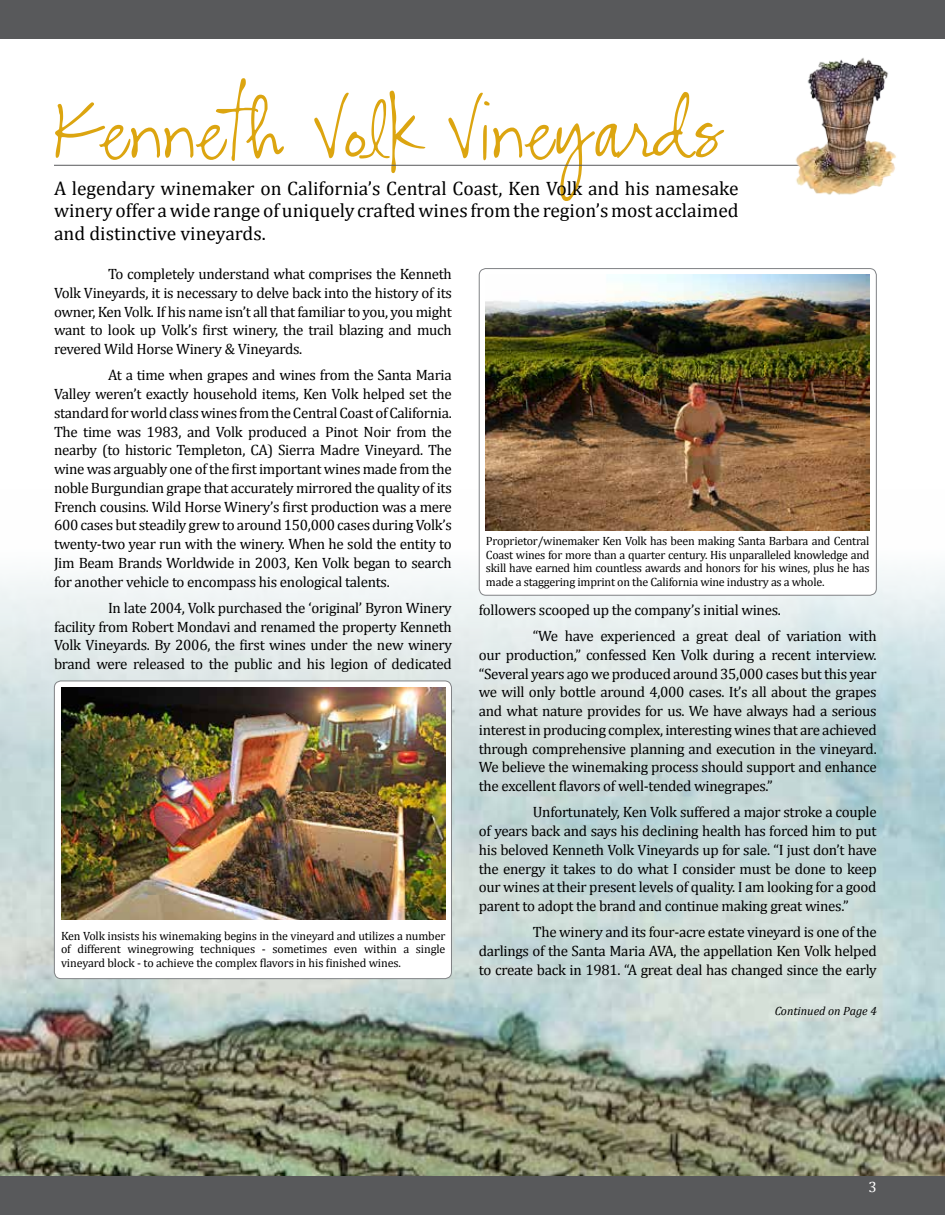
<style>
.page{position:relative;width:945px;height:1215px;background:#fff}
.page>*{position:absolute;margin:0;border:0;box-sizing:border-box;transform-origin:0 0}
.t1{font:79.5px "CK Alis Hand";color:#dca510}
.t2{font:19.5px/22.5px "Cambria";color:#000;text-align:justify}
.t3{font:15px/18.8px "Cambria";letter-spacing:-.02em;color:#000;text-align:justify}
.t4{font:15px "Cambria";color:#fff}
.t5{font:12px/13.5px "Cambria";letter-spacing:-.02em;color:#000;text-align:justify}
.t6{font:italic 12px "Cambria";color:#000}
</style>
<div class="page">
<img style="left:0;top:490px;width:945px;height:686px">
<div style="left:0;top:0;width:945px;height:39px;background:#58595b"></div>
<hr style="left:54px;top:165px;width:758px;height:1px;background:#58595b">
<img style="left:788px;top:58px;width:108px;height:137px">
<div style="left:0;top:1176px;width:945px;height:39px;background:#58595b"></div>
<div style="left:479px;top:269px;width:397px;height:326px;background:#fff;border-radius:7px"></div>
<div style="left:479px;top:268px;width:398px;height:328px;border:1px solid #808285;border-radius:7px"></div>
<img style="left:486px;top:275px;width:384px;height:255px">
<div style="left:54px;top:681px;width:397px;height:298px;background:#fff;border-radius:7px"></div>
<div style="left:54px;top:681px;width:398px;height:298px;border:1px solid #808285;border-radius:7px"></div>
<img style="left:61px;top:687px;width:384px;height:233px">
<h1 class="t1" style="left:54px;top:83px;width:667px">Kenneth Volk Vineyards</h1>
<h2 class="t2" style="left:54px;top:177px;width:686px">A legendary winemaker on California’s Central Coast, Ken Volk and his namesake winery offer a wide range of uniquely crafted wines from the region’s most acclaimed and distinctive vineyards.</h2>
<p class="t3" style="left:54px;top:264px;width:399px;text-indent:54px">To completely understand what comprises the Kenneth Volk Vineyards, it is necessary to delve back into the history of its owner, Ken Volk. If his name isn’t all that familiar to you, you might want to look up Volk’s first winery, the trail blazing and much revered Wild Horse Winery &amp; Vineyards.</p>
<p class="t3" style="left:54px;top:366px;width:399px;text-indent:54px">At a time when grapes and wines from the Santa Maria Valley weren’t exactly household items, Ken Volk helped set the standard for world class wines from the Central Coast of California.<br>The time was 1983, and Volk produced a Pinot Noir from the nearby (to historic Templeton, CA) Sierra Madre Vineyard. The wine was arguably one of the first important wines made from the noble Burgundian grape that accurately mirrored the quality of its French cousins. Wild Horse Winery’s first production was a mere 600 cases but steadily grew to around 150,000 cases during Volk’s twenty-two year run with the winery. When he sold the entity to Jim Beam Brands Worldwide in 2003, Ken Volk began to search for another vehicle to encompass his enological talents.</p>
<p class="t3" style="left:54px;top:598px;width:399px;text-indent:54px">In late 2004, Volk purchased the ‘original’ Byron Winery facility from Robert Mondavi and renamed the property Kenneth Volk Vineyards. By 2006, the first wines under the new winery brand were released to the public and his legion of dedicated</p>
<p class="t3" style="left:533px;top:596px;width:345px;line-height:26.2px;text-indent:-54px">followers scooped up the company’s initial wines.<br>“We have experienced a great deal of variation with</p>
<p class="t5" style="left:486px;top:535px;width:385px">Proprietor/winemaker Ken Volk has been making Santa Barbara and Central Coast wines for more than a quarter century. His unparalleled knowledge and skill have earned him countless awards and honors for his wines, plus he has made a staggering imprint on the California wine industry as a whole.</p>
<p class="t3" style="left:479px;top:645px;width:399px">our production,” confessed Ken Volk during a recent interview. “Several years ago we produced around 35,000 cases but this year we will only bottle around 4,000 cases. It’s all about the grapes and what nature provides for us. We have always had a serious interest in producing complex, interesting wines that are achieved through comprehensive planning and execution in the vineyard.<br>We believe the winemaking process should support and enhance the excellent flavors of well-tended winegrapes.”</p>
<p class="t3" style="left:479px;top:803px;width:399px;text-indent:54px">Unfortunately, Ken Volk suffered a major stroke a couple of years back and says his declining health has forced him to put his beloved Kenneth Volk Vineyards up for sale. “I just don’t have the energy it takes to do what I consider must be done to keep our wines at their present levels of quality. I am looking for a good parent to adopt the brand and continue making great wines.”</p>
<p class="t3" style="left:479px;top:923px;width:399px;text-indent:54px">The winery and its four-acre estate vineyard is one of the darlings of the Santa Maria AVA, the appellation Ken Volk helped to create back in 1981. “A great deal has changed since the early</p>
<p class="t5" style="left:61px;top:929px;width:386px">Ken Volk insists his winemaking begins in the vineyard and utilizes a number of different winegrowing techniques - sometimes even within a single vineyard block - to achieve the complex flavors in his finished wines.</p>
<p class="t6" style="left:775px;top:1002px;width:104px">Continued on Page 4</p>
<p class="t4" style="left:868px;top:1178px;width:10px">3</p>
</div>
